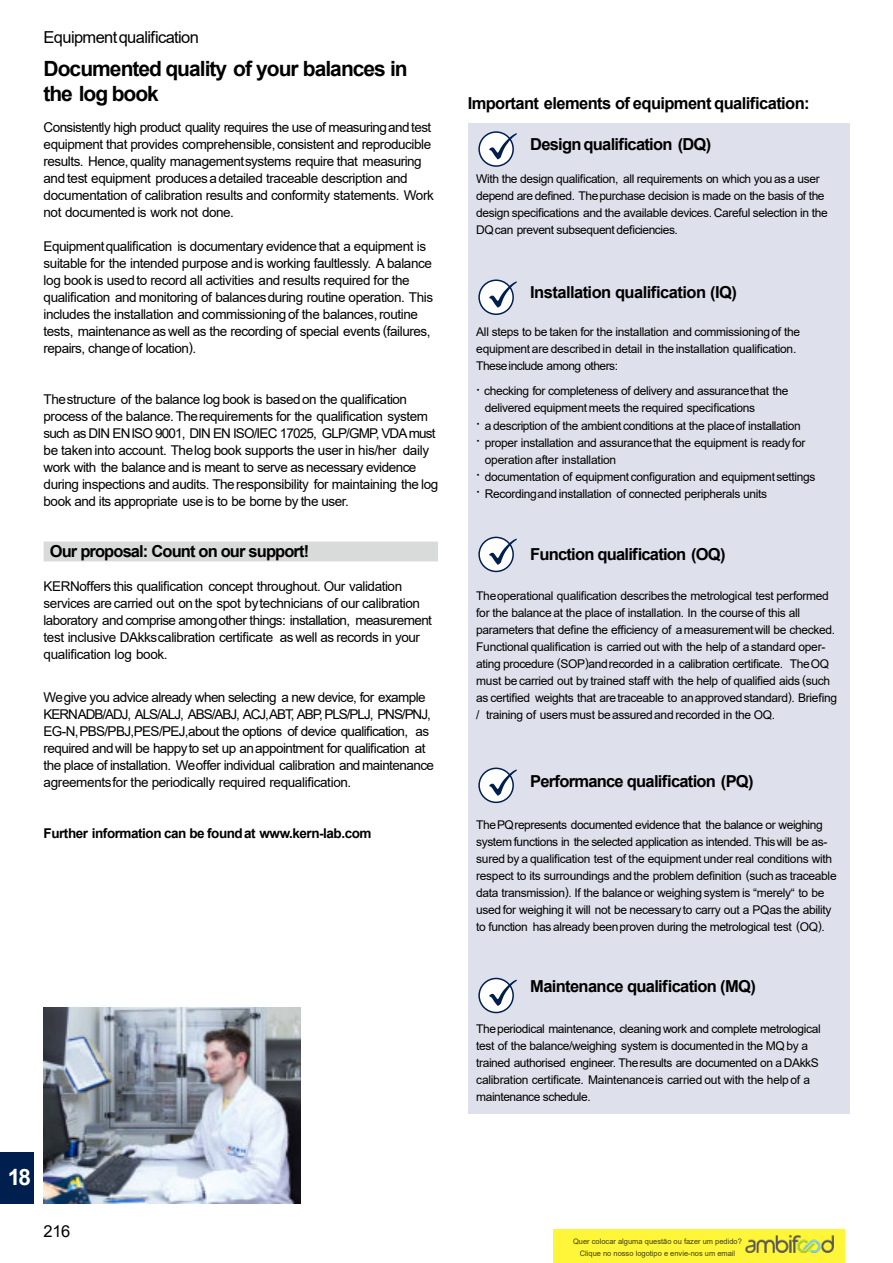
<style>
.page{position:relative;width:893px;height:1263px;background:#fff}
.page>*{position:absolute;margin:0;border:0;box-sizing:border-box;transform-origin:0 0}
.t1{font:700 22.5px "Arial";color:#fff}
.t2{font:700 21px/25.2px "Arial";letter-spacing:-.045em;color:#000}
.t3{font:700 16.5px "Arial";letter-spacing:-.04em;color:#000}
.t4{font:16.5px "Arial";letter-spacing:-.04em;color:#000}
.t5{font:13.5px/17px "Arial";letter-spacing:-.03em;color:#000}
.t6{font:700 13.5px "Arial";letter-spacing:-.035em;color:#000}
.t7{font:12px/17px "Arial";letter-spacing:-.03em;color:#000}
.t8{font:7.5px/12px "Arial";color:rgb(0 0 0/.75);text-align:center}
.s1{font-weight:700}
</style>
<div class="page">
<div style="left:0;top:1152px;width:34px;height:51px;background:#001f4f"></div>
<img style="left:44px;top:1008px;width:257px;height:195px">
<div style="left:468px;top:123px;width:381px;height:991px;background:#dee0eb"></div>
<div style="left:479px;top:280px;width:34px;height:34px;background:#fff;border-radius:50%"></div>
<div style="left:478px;top:279px;width:36px;height:36px;border:2px solid #001f4f;border-radius:50%"></div>
<svg style="left:489px;top:281px;width:28px;height:26px"></svg>
<div style="left:479px;top:537px;width:34px;height:34px;background:#fff;border-radius:50%"></div>
<div style="left:478px;top:537px;width:36px;height:35px;border:2px solid #001f4f;border-radius:50%"></div>
<svg style="left:489px;top:539px;width:28px;height:26px"></svg>
<div style="left:479px;top:768px;width:34px;height:34px;background:#fff;border-radius:50%"></div>
<div style="left:478px;top:767px;width:36px;height:36px;border:2px solid #001f4f;border-radius:50%"></div>
<svg style="left:489px;top:770px;width:28px;height:25px"></svg>
<div style="left:479px;top:978px;width:34px;height:34px;background:#fff;border-radius:50%"></div>
<div style="left:478px;top:978px;width:36px;height:35px;border:2px solid #001f4f;border-radius:50%"></div>
<svg style="left:489px;top:980px;width:28px;height:26px"></svg>
<div style="left:479px;top:132px;width:34px;height:34px;background:#fff;border-radius:50%"></div>
<div style="left:478px;top:131px;width:36px;height:36px;border:2px solid #001f4f;border-radius:50%"></div>
<svg style="left:489px;top:133px;width:28px;height:26px"></svg>
<div style="left:44px;top:541px;width:394px;height:20px;background:#d9dada"></div>
<div style="left:553px;top:1229px;width:292px;height:34px;background:#fff63a"></div>
<img style="left:745px;top:1235px;width:89px;height:18px">
<h3 class="t4" style="left:44px;top:31px;width:157px">Equipmentqualification</h3>
<h2 class="t2" style="left:44px;top:58px;width:366px">Documented quality of your balances in the log book</h2>
<p class="t5" style="left:44px;top:120px;width:392px">Consistently high product quality requires the use of measuringand test equipment that provides comprehensible,consistent and reproducible results. Hence, quality managementsystems require that measuring and test equipment producesadetailed traceable description and documentation of calibration results and conformity statements. Work not documented is work not done.</p>
<p class="t5" style="left:44px;top:239px;width:391px">Equipmentqualification is documentary evidence that a equipment is suitable for the intended purpose andis working faultlessly. A balance log book is usedto record all activities and results required for the qualification and monitoring of balancesduring routine operation. This includes the installation and commissioning of the balances, routine tests, maintenance as well as the recording of special events (failures, repairs, change of location).</p>
<p class="t5" style="left:44px;top:392px;width:396px">Thestructure of the balance log book is basedon the qualification process of the balance. Therequirements for the qualification system such as DIN ENISO 9001, DIN EN ISO/IEC 17025, GLP/GMP, VDA must be taken into account. Thelog book supports the user in his/her daily work with the balance and is meant to serve as necessary evidence during inspections and audits. Theresponsibility for maintaining the log book and its appropriate use is to be borne by the user.</p>
<h3 class="t3" style="left:50px;top:545px;width:261px">Our proposal: Count on our support!</h3>
<p class="t5" style="left:44px;top:579px;width:390px">KERNoffers this qualification concept throughout. Our validation services are carried out on the spot bytechnicians of our calibration laboratory and comprise amongother things: installation, measurement test inclusive DAkkscalibration certificate as well as records in your qualification log book.</p>
<p class="t5" style="left:44px;top:690px;width:392px">Wegive you advice already when selecting a new device, for example KERNADB/ADJ, ALS/ALJ, ABS/ABJ, ACJ,ABT, ABP, PLS/PLJ, PNS/PNJ, EG-N,PBS/PBJ,PES/PEJ,about the options of device qualification, as required and will be happyto set up anappointment for qualification at the place of installation. Weoffer individual calibration and maintenance agreementsfor the periodically required requalification.</p>
<p class="t6" style="left:44px;top:828px;width:329px">Further information can be foundat www.kern-lab.com</p>
<h1 class="t1" style="left:8px;top:1169px;width:25px">18</h1>
<h3 class="t4" style="left:44px;top:1225px;width:28px">216</h3>
<h3 class="t3" style="left:468px;top:97px;width:343px">Important elements of equipment qualification:</h3>
<h3 class="t3" style="left:530px;top:138px;width:182px">Design qualification (DQ)</h3>
<p class="t7" style="left:476px;top:171px;width:353px">With the design qualification, all requirements on which you as a user depend are defined. Thepurchase decision is made on the basis of the design specifications and the available devices.Careful selection in the DQcan prevent subsequent deficiencies.</p>
<h3 class="t3" style="left:530px;top:286px;width:208px">Installation qualification (IQ)</h3>
<p class="t7" style="left:476px;top:324px;width:325px">All steps to be taken for the installation and commissioningof the equipment are described in detail in theinstallation qualification.<br>Theseinclude among others:</p>
<p class="t7" style="left:476px;top:384px;width:314px"><span class="s1">·</span> checking for completeness of delivery and assurancethat the</p>
<p class="t7" style="left:485px;top:401px;width:272px">delivered equipment meets the required specifications</p>
<p class="t7" style="left:476px;top:418px;width:326px"><span class="s1">·</span> a description of the ambient conditions at the placeof installation</p>
<p class="t7" style="left:476px;top:435px;width:331px"><span class="s1">·</span> proper installation and assurancethat the equipment is readyfor</p>
<p class="t7" style="left:485px;top:452px;width:133px">operation after installation</p>
<p class="t7" style="left:476px;top:469px;width:341px"><span class="s1">·</span> documentation of equipment configuration and equipmentsettings</p>
<p class="t7" style="left:476px;top:486px;width:292px"><span class="s1">·</span> Recordingand installation of connected peripherals units</p>
<h3 class="t3" style="left:530px;top:548px;width:197px">Function qualification (OQ)</h3>
<p class="t7" style="left:476px;top:588px;width:362px">Theoperational qualification describes the metrological test performed for the balance at the place of installation. In the course of this all parameters that define the efficiency of ameasurementwill be checked.<br>Functional qualification is carried out with the help of a standard oper&shy;ating procedure (SOP)andrecorded in a calibration certificate. TheOQ must be carried out by trained staff with the help of qualified aids (such as certified weights that aretraceable to anapprovedstandard). Briefing / training of users must beassuredand recorded in the OQ.</p>
<h3 class="t3" style="left:530px;top:775px;width:225px">Performance qualification (PQ)</h3>
<p class="t7" style="left:476px;top:818px;width:362px">ThePQrepresents documented evidence that the balance or weighing system functions in the selected application as intended. Thiswill be as&shy;sured by a qualification test of the equipment under real conditions with respect to its surroundings andthe problem definition (suchas traceable data transmission). If the balance or weighing system is “merely“ to be used for weighing it will not be necessary to carry out a PQas the ability to function has already beenproven during the metrological test (OQ).</p>
<h3 class="t3" style="left:530px;top:980px;width:227px">Maintenance qualification (MQ)</h3>
<p class="t7" style="left:476px;top:1022px;width:346px">Theperiodical maintenance, cleaning work and complete metrological test of the balance/weighing system is documentedin the MQ by a trained authorised engineer. Theresults are documented on a DAkkS calibration certificate. Maintenanceis carried out with the helpof a maintenance schedule.</p>
<p class="t8" style="left:573px;top:1236px;width:170px">Quer colocar alguma questão ou fazer um pedido?<br>Clique no nosso logotipo e envie-nos um email</p>
</div>
